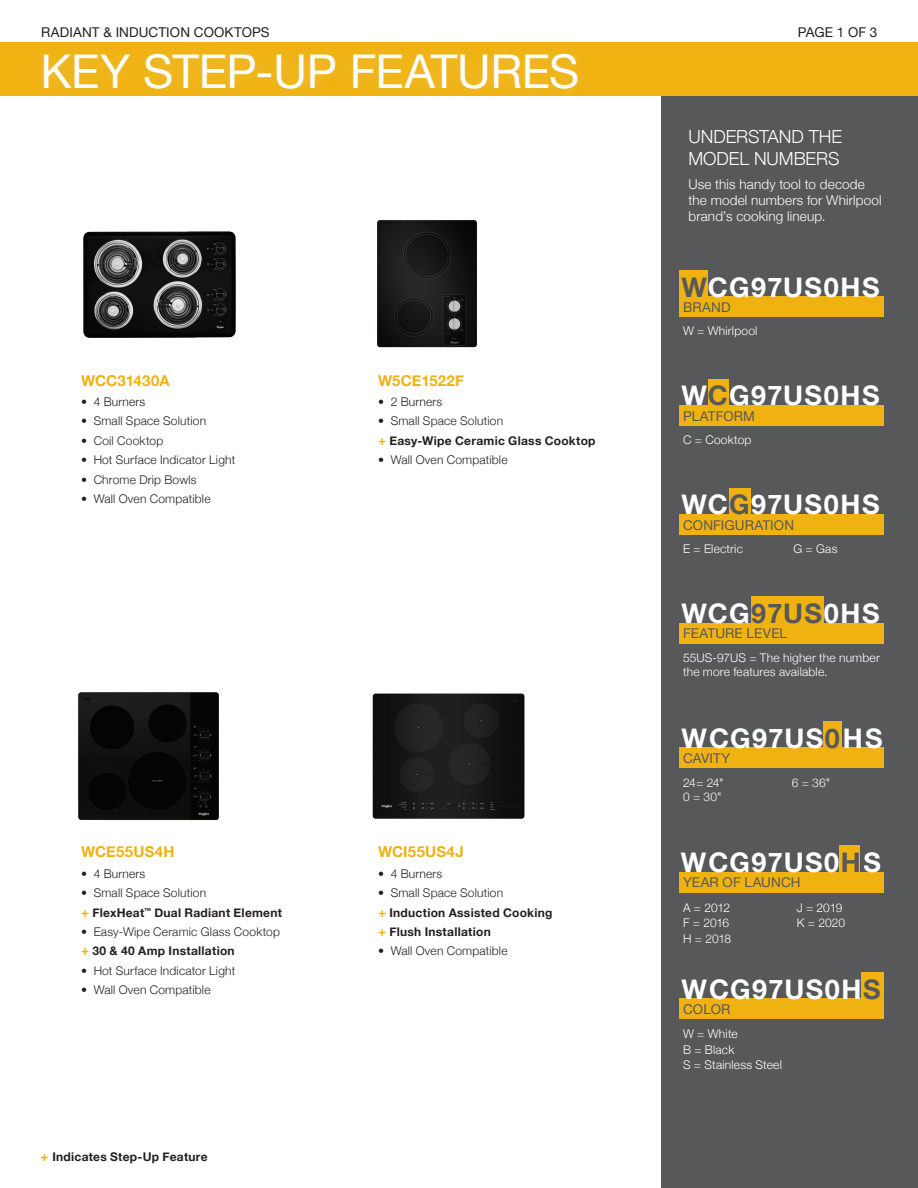
<style>
.page{position:relative;width:918px;height:1188px;background:#fff}
.page>*{position:absolute;margin:0;border:0;box-sizing:border-box;transform-origin:0 0}
.Page_header_White{font:46.5px "Helvetica Neue";letter-spacing:-.01em;color:#fff}
.Model__s{font:700 27px "Helvetica Neue";letter-spacing:.05em;color:#fff}
.Subheader_white_12pt{font:300 18px/21.6px "Helvetica Neue";letter-spacing:-.005em;color:#fff}
.Subhead_gold_10pt{font:700 15px "Helvetica Neue";letter-spacing:.01em;color:#efb211}
.Body_copy_white_9pt{font:300 13.5px/16.2px "Helvetica Neue";letter-spacing:.01em;color:#fff}
.subhead_wp_grey_9pt{font:13.5px "Helvetica Neue";letter-spacing:.01em;color:#57585a}
.Resources{font:13.5px "Helvetica Neue";letter-spacing:.01em;color:#231f20}
.bullets_black_8pt{font:300 12px "Helvetica Neue";letter-spacing:.015em;color:#231f20}
.body_copy_white_8pt{font:300 12px/14.4px "Helvetica Neue";letter-spacing:.015em;color:#fff}
.Step_up_bullet_Bold{font:700 12px "Helvetica Neue";letter-spacing:.025em;color:#231f20}
.s1{font-size:13.5px;color:#efb211}
.s2{color:#57585a}
</style>
<div class="page">
<div style="left:0;top:42px;width:918px;height:54px;background:#efb211"></div>
<div style="left:28px;top:38px;width:567px;height:68px;background:#fff;opacity:.2"></div>
<img style="left:83px;top:231px;width:153px;height:107px">
<img style="left:78px;top:692px;width:141px;height:129px">
<img style="left:372px;top:693px;width:153px;height:126px">
<img style="left:377px;top:220px;width:100px;height:128px">
<div style="left:662px;top:96px;width:256px;height:1092px;background:#57585a"></div>
<div style="left:679px;top:270px;width:29px;height:27px;background:#efb211"></div>
<div style="left:679px;top:297px;width:204px;height:20px;background:#efb211"></div>
<div style="left:751px;top:596px;width:73px;height:27px;background:#efb211"></div>
<div style="left:679px;top:623px;width:204px;height:20px;background:#efb211"></div>
<div style="left:824px;top:721px;width:18px;height:27px;background:#efb211"></div>
<div style="left:679px;top:748px;width:204px;height:20px;background:#efb211"></div>
<div style="left:708px;top:379px;width:21px;height:27px;background:#efb211"></div>
<div style="left:679px;top:405px;width:204px;height:20px;background:#efb211"></div>
<div style="left:729px;top:488px;width:21px;height:27px;background:#efb211"></div>
<div style="left:679px;top:514px;width:204px;height:20px;background:#efb211"></div>
<div style="left:840px;top:845px;width:20px;height:27px;background:#efb211"></div>
<div style="left:679px;top:872px;width:204px;height:20px;background:#efb211"></div>
<div style="left:861px;top:972px;width:22px;height:27px;background:#efb211"></div>
<div style="left:679px;top:999px;width:204px;height:20px;background:#efb211"></div>
<p class="Resources" style="left:41px;top:22px;width:230px">RADIANT &amp; INDUCTION COOKTOPS</p>
<p class="Page_header_White" style="left:40px;top:38px;width:540px">KEY STEP-UP FEATURES</p>
<p class="Subhead_gold_10pt" style="left:81px;top:368px;width:90px">WCC31430A</p>
<p class="bullets_black_8pt" style="left:81px;top:392px;width:66px">• 4 Burners</p>
<p class="bullets_black_8pt" style="left:81px;top:411px;width:127px">• Small Space Solution</p>
<p class="bullets_black_8pt" style="left:81px;top:431px;width:84px">• Coil Cooktop</p>
<p class="bullets_black_8pt" style="left:81px;top:450px;width:156px">• Hot Surface Indicator Light</p>
<p class="bullets_black_8pt" style="left:81px;top:470px;width:117px">• Chrome Drip Bowls</p>
<p class="bullets_black_8pt" style="left:81px;top:489px;width:131px">• Wall Oven Compatible</p>
<p class="Subhead_gold_10pt" style="left:378px;top:368px;width:88px">W5CE1522F</p>
<p class="bullets_black_8pt" style="left:378px;top:392px;width:66px">• 2 Burners</p>
<p class="bullets_black_8pt" style="left:378px;top:411px;width:127px">• Small Space Solution</p>
<p class="Step_up_bullet_Bold" style="left:378px;top:431px;width:219px"><span class="s1">+</span> Easy-Wipe Ceramic Glass Cooktop</p>
<p class="bullets_black_8pt" style="left:378px;top:450px;width:131px">• Wall Oven Compatible</p>
<p class="Subhead_gold_10pt" style="left:81px;top:840px;width:95px">WCE55US4H</p>
<p class="bullets_black_8pt" style="left:81px;top:864px;width:66px">• 4 Burners</p>
<p class="bullets_black_8pt" style="left:81px;top:883px;width:127px">• Small Space Solution</p>
<p class="Step_up_bullet_Bold" style="left:81px;top:903px;width:203px"><span class="s1">+</span> FlexHeat<sup>™</sup> Dual Radiant Element</p>
<p class="bullets_black_8pt" style="left:81px;top:922px;width:201px">• Easy-Wipe Ceramic Glass Cooktop</p>
<p class="Step_up_bullet_Bold" style="left:81px;top:942px;width:155px"><span class="s1">+</span> 30 &amp; 40 Amp Installation</p>
<p class="bullets_black_8pt" style="left:81px;top:961px;width:156px">• Hot Surface Indicator Light</p>
<p class="bullets_black_8pt" style="left:81px;top:980px;width:131px">• Wall Oven Compatible</p>
<p class="Step_up_bullet_Bold" style="left:40px;top:1147px;width:169px"><span class="s1">+</span> Indicates Step-Up Feature</p>
<p class="Subhead_gold_10pt" style="left:378px;top:840px;width:87px">WCI55US4J</p>
<p class="bullets_black_8pt" style="left:378px;top:864px;width:66px">• 4 Burners</p>
<p class="bullets_black_8pt" style="left:378px;top:883px;width:127px">• Small Space Solution</p>
<p class="Step_up_bullet_Bold" style="left:378px;top:903px;width:176px"><span class="s1">+</span> Induction Assisted Cooking</p>
<p class="Step_up_bullet_Bold" style="left:378px;top:922px;width:114px"><span class="s1">+</span> Flush Installation</p>
<p class="bullets_black_8pt" style="left:378px;top:942px;width:131px">• Wall Oven Compatible</p>
<p class="Resources" style="left:798px;top:22px;width:81px">PAGE 1 OF 3</p>
<p class="Subheader_white_12pt" style="left:688px;top:125px;width:155px">UNDERSTAND THE<br>MODEL NUMBERS</p>
<p class="Body_copy_white_9pt" style="left:688px;top:175px;width:195px">Use this handy tool to decode the model numbers for Whirlpool brand’s cooking lineup.</p>
<p class="Model__s" style="left:682px;top:266px;width:199px"><span class="s2">W</span>CG97US0HS</p>
<p class="subhead_wp_grey_9pt" style="left:683px;top:297px;width:49px">BRAND</p>
<p class="body_copy_white_8pt" style="left:683px;top:323px;width:76px">W = Whirlpool</p>
<p class="Model__s" style="left:682px;top:374px;width:199px">W<span class="s2">C</span>G97US0HS</p>
<p class="subhead_wp_grey_9pt" style="left:683px;top:406px;width:73px">PLATFORM</p>
<p class="body_copy_white_8pt" style="left:683px;top:431px;width:70px">C = Cooktop</p>
<p class="Model__s" style="left:682px;top:483px;width:199px">WC<span class="s2">G</span>97US0HS</p>
<p class="subhead_wp_grey_9pt" style="left:683px;top:515px;width:113px">CONFIGURATION</p>
<p class="body_copy_white_8pt" style="left:683px;top:540px;width:61px">E = Electric</p>
<p class="body_copy_white_8pt" style="left:793px;top:540px;width:46px">G = Gas</p>
<p class="Model__s" style="left:682px;top:592px;width:199px">WCG<span class="s2">97US</span>0HS</p>
<p class="subhead_wp_grey_9pt" style="left:683px;top:624px;width:106px">FEATURE LEVEL</p>
<p class="body_copy_white_8pt" style="left:683px;top:650px;width:198px">55US-97US = The higher the number the more features available.</p>
<p class="Model__s" style="left:682px;top:717px;width:203px">WCG97US<span class="s2">0</span>HS</p>
<p class="subhead_wp_grey_9pt" style="left:683px;top:749px;width:49px">CAVITY</p>
<p class="body_copy_white_8pt" style="left:683px;top:774px;width:42px">24= 24"</p>
<p class="body_copy_white_8pt" style="left:683px;top:789px;width:40px">0 = 30"</p>
<p class="body_copy_white_8pt" style="left:792px;top:774px;width:40px">6 = 36"</p>
<p class="Model__s" style="left:681px;top:841px;width:202px">WCG97US0<span class="s2">H</span>S</p>
<p class="subhead_wp_grey_9pt" style="left:683px;top:873px;width:119px">YEAR OF LAUNCH</p>
<p class="body_copy_white_8pt" style="left:683px;top:899px;width:49px">A = 2012</p>
<p class="body_copy_white_8pt" style="left:683px;top:915px;width:48px">F = 2016</p>
<p class="body_copy_white_8pt" style="left:683px;top:931px;width:50px">H = 2018</p>
<p class="body_copy_white_8pt" style="left:797px;top:899px;width:47px">J = 2019</p>
<p class="body_copy_white_8pt" style="left:797px;top:915px;width:50px">K = 2020</p>
<p class="Model__s" style="left:682px;top:968px;width:201px">WCG97US0H<span class="s2">S</span></p>
<p class="subhead_wp_grey_9pt" style="left:683px;top:999px;width:49px">COLOR</p>
<p class="body_copy_white_8pt" style="left:683px;top:1026px;width:56px">W = White</p>
<p class="body_copy_white_8pt" style="left:683px;top:1041px;width:53px">B = Black</p>
<p class="body_copy_white_8pt" style="left:683px;top:1057px;width:100px">S = Stainless Steel</p>
</div>
